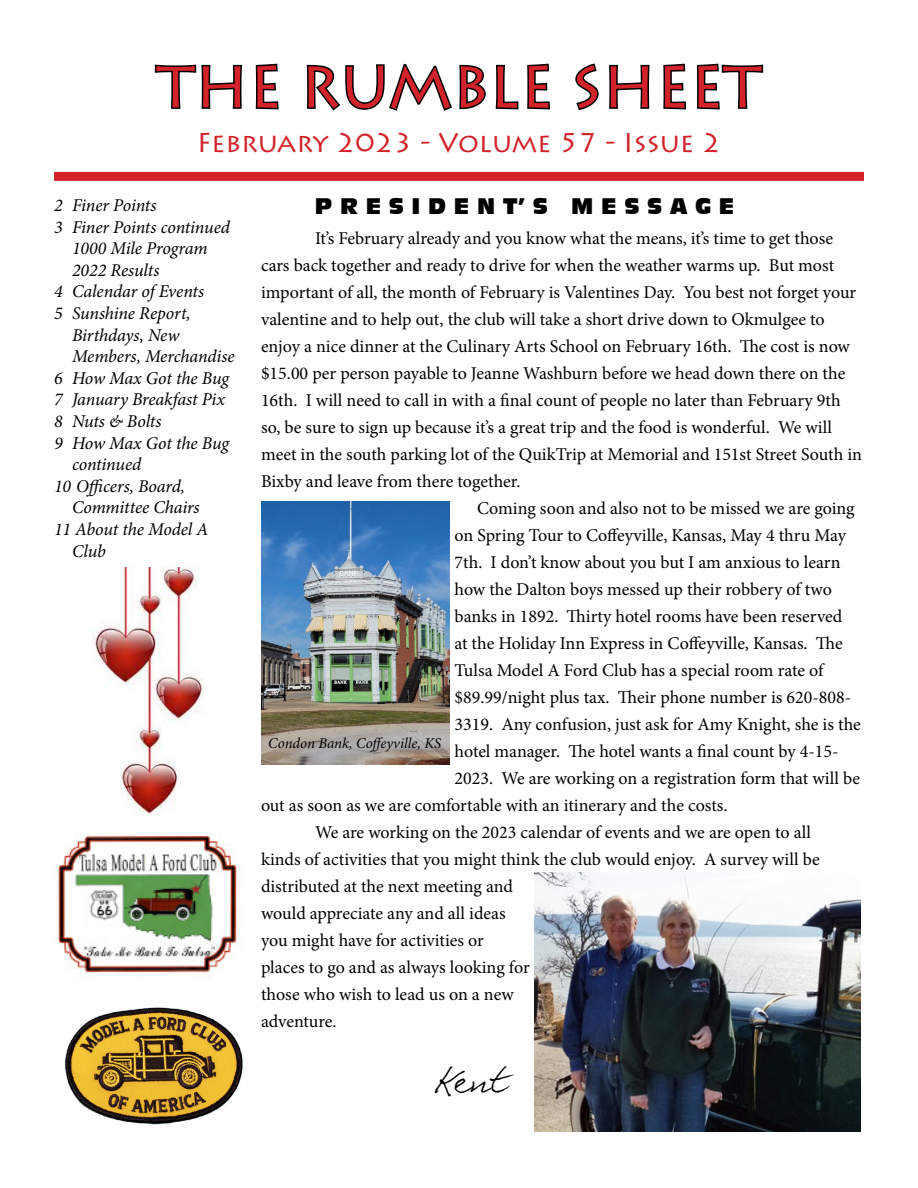
<style>
.page{position:relative;width:918px;height:1188px;background:#fff}
.page>*{position:absolute;margin:0;border:0;box-sizing:border-box;transform-origin:0 0}
.t1{font:58.5px "Lithos Pro";color:#d2232a}
.t2{font:36px "Galeforce BTN";color:#000}
.t3{font:27px "Lithos Pro";color:#d2232a}
.t4{font:21px "Incised 901 BT Compact";color:#000}
.t5{font:18px "Minion Pro";letter-spacing:-.005em;color:#000}
.t6{font:italic 18px "Minion Pro";letter-spacing:-.01em;color:#000}
.t7{font:italic 15px "Minion Pro";letter-spacing:-.005em;color:#000}
</style>
<div class="page">
<svg style="left:154px;top:64px;width:88px;height:45px"></svg>
<svg style="left:255px;top:63px;width:24px;height:47px"></svg>
<svg style="left:306px;top:63px;width:180px;height:48px"></svg>
<svg style="left:495px;top:64px;width:24px;height:46px"></svg>
<svg style="left:527px;top:63px;width:23px;height:47px"></svg>
<svg style="left:575px;top:63px;width:24px;height:47px"></svg>
<svg style="left:609px;top:64px;width:41px;height:45px"></svg>
<svg style="left:663px;top:63px;width:24px;height:47px"></svg>
<svg style="left:696px;top:63px;width:68px;height:47px"></svg>
<img style="left:56px;top:815px;width:185px;height:158px">
<img style="left:64px;top:1008px;width:179px;height:117px">
<div style="left:54px;top:172px;width:810px;height:9px;background:#d2232a"></div>
<img style="left:535px;top:872px;width:325px;height:260px">
<img style="left:261px;top:501px;width:189px;height:264px">
<img style="left:92px;top:567px;width:112px;height:248px">
<h1 class="t1" style="left:157px;top:54px;width:606px">THE RUMBLE SHEET</h1>
<h3 class="t3" style="left:197px;top:127px;width:526px">February 2023 - Volume 57 - Issue 2</h3>
<p class="t6" style="left:54px;top:193px;width:104px">2 Finer Points</p>
<p class="t6" style="left:54px;top:215px;width:177px">3 Finer Points continued</p>
<p class="t6" style="left:72px;top:236px;width:137px">1000 Mile Program</p>
<p class="t6" style="left:72px;top:258px;width:89px">2022 Results</p>
<p class="t6" style="left:54px;top:279px;width:152px">4 Calendar of Events</p>
<p class="t6" style="left:54px;top:301px;width:138px">5 Sunshine Report,</p>
<p class="t6" style="left:72px;top:323px;width:109px">Birthdays, New</p>
<p class="t6" style="left:72px;top:344px;width:164px">Members, Merchandise</p>
<p class="t6" style="left:54px;top:366px;width:176px">6 How Max Got the Bug</p>
<p class="t6" style="left:54px;top:387px;width:173px">7 January Breakfast Pix</p>
<p class="t6" style="left:54px;top:409px;width:109px">8 Nuts &amp; Bolts</p>
<p class="t6" style="left:54px;top:431px;width:176px">9 How Max Got the Bug</p>
<p class="t6" style="left:72px;top:452px;width:71px">continued</p>
<p class="t6" style="left:54px;top:474px;width:133px">10 Officers, Board,</p>
<p class="t6" style="left:72px;top:495px;width:129px">Committee Chairs</p>
<p class="t6" style="left:54px;top:517px;width:156px">11 About the Model A</p>
<p class="t6" style="left:72px;top:539px;width:35px">Club</p>
<p class="t4" style="left:315px;top:194px;width:421px">P R E S I D E N T’ S M E S S A G E</p>
<p class="t5" style="left:315px;top:226px;width:520px">It’s February already and you know what the means, it’s time to get those</p>
<p class="t5" style="left:261px;top:253px;width:575px">cars back together and ready to drive for when the weather warms up. But most</p>
<p class="t5" style="left:261px;top:280px;width:597px">important of all, the month of February is Valentines Day. You best not forget your</p>
<p class="t5" style="left:261px;top:307px;width:565px">valentine and to help out, the club will take a short drive down to Okmulgee to</p>
<p class="t5" style="left:261px;top:334px;width:590px">enjoy a nice dinner at the Culinary Arts School on February 16th. The cost is now</p>
<p class="t5" style="left:261px;top:361px;width:586px">$15.00 per person payable to Jeanne Washburn before we head down there on the</p>
<p class="t5" style="left:261px;top:388px;width:581px">16th. I will need to call in with a final count of people no later than February 9th</p>
<p class="t5" style="left:261px;top:415px;width:572px">so, be sure to sign up because it’s a great trip and the food is wonderful. We will</p>
<p class="t5" style="left:261px;top:442px;width:603px">meet in the south parking lot of the QuikTrip at Memorial and 151st Street South in</p>
<p class="t5" style="left:261px;top:469px;width:261px">Bixby and leave from there together.</p>
<p class="t5" style="left:477px;top:496px;width:379px">Coming soon and also not to be missed we are going</p>
<p class="t5" style="left:454px;top:523px;width:393px">on Spring Tour to Coffeyville, Kansas, May 4 thru May</p>
<p class="t5" style="left:454px;top:550px;width:388px">7th. I don’t know about you but I am anxious to learn</p>
<p class="t5" style="left:454px;top:577px;width:379px">how the Dalton boys messed up their robbery of two</p>
<p class="t5" style="left:454px;top:604px;width:389px">banks in 1892. Thirty hotel rooms have been reserved</p>
<p class="t5" style="left:454px;top:631px;width:390px">at the Holiday Inn Express in Coffeyville, Kansas. The</p>
<p class="t5" style="left:454px;top:658px;width:370px">Tulsa Model A Ford Club has a special room rate of</p>
<p class="t5" style="left:454px;top:685px;width:398px">$89.99/night plus tax. Their phone number is 620-808-</p>
<p class="t5" style="left:454px;top:712px;width:408px">3319. Any confusion, just ask for Amy Knight, she is the</p>
<p class="t5" style="left:454px;top:739px;width:385px">hotel manager. The hotel wants a final count by 4-15-</p>
<p class="t5" style="left:454px;top:766px;width:407px">2023. We are working on a registration form that will be</p>
<p class="t5" style="left:261px;top:793px;width:468px">out as soon as we are comfortable with an itinerary and the costs.</p>
<p class="t5" style="left:315px;top:820px;width:497px">We are working on the 2023 calendar of events and we are open to all</p>
<p class="t5" style="left:261px;top:847px;width:560px">kinds of activities that you might think the club would enjoy. A survey will be</p>
<p class="t5" style="left:261px;top:874px;width:254px">distributed at the next meeting and</p>
<p class="t5" style="left:261px;top:901px;width:246px">would appreciate any and all ideas</p>
<p class="t5" style="left:261px;top:928px;width:224px">you might have for activities or</p>
<p class="t5" style="left:261px;top:955px;width:270px">places to go and as always looking for</p>
<p class="t5" style="left:261px;top:982px;width:254px">those who wish to lead us on a new</p>
<p class="t5" style="left:261px;top:1009px;width:77px">adventure.</p>
<h2 class="t2" style="left:437px;top:1056px;width:73px">Kent</h2>
<p class="t7" style="left:268px;top:733px;width:175px">Condon Bank, Coffeyville, KS</p>
</div>
